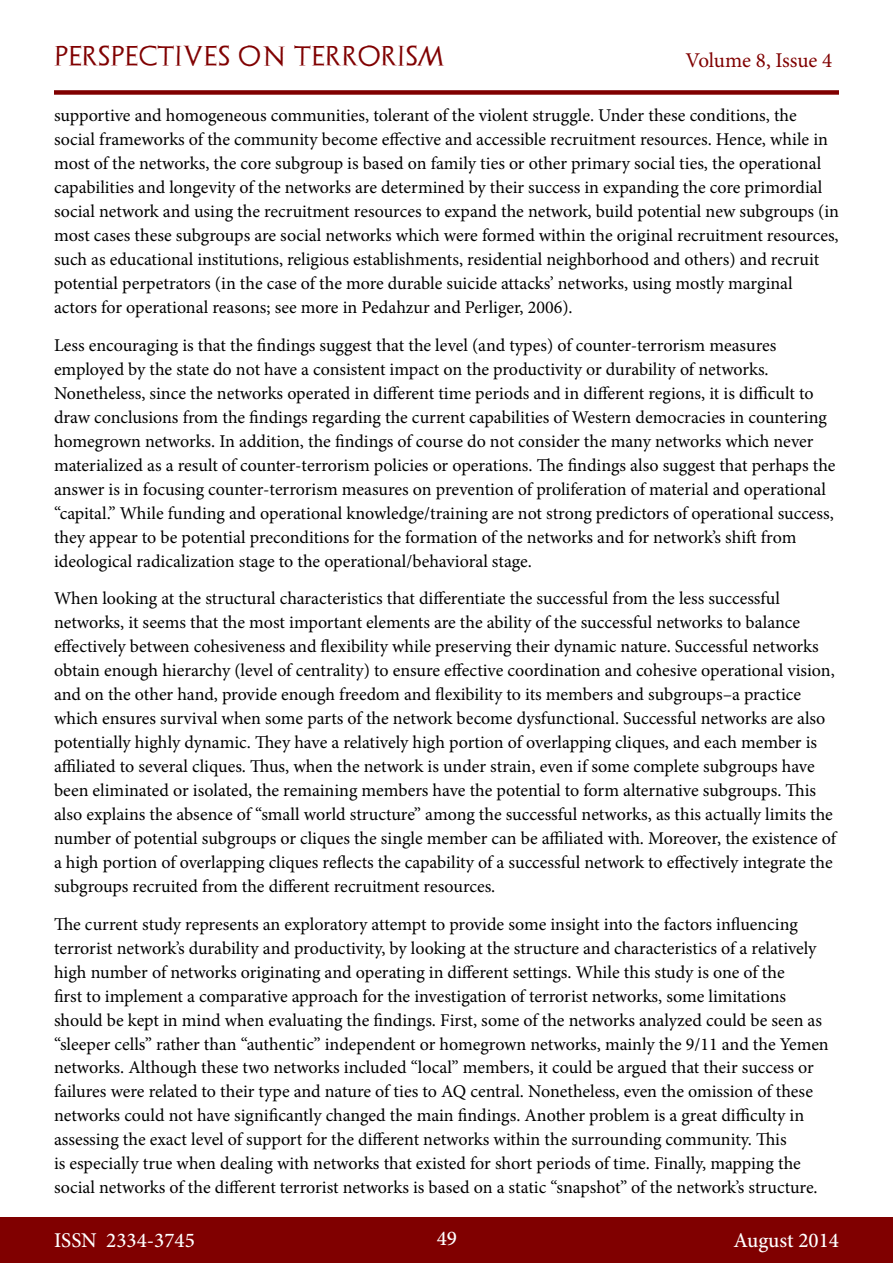
<style>
.page{position:relative;width:893px;height:1263px;background:#fff}
.page>*{position:absolute;margin:0;border:0;box-sizing:border-box;transform-origin:0 0}
.t1{font:500 21px "Minion Pro";color:#fff}
.t2{font:21px "Archeologicaps";letter-spacing:.045em;color:#800000}
.t3{font:21px "Minion Pro";letter-spacing:-.005em;color:#800000}
.t4{font:18px/24px "Minion Pro";color:#000}
</style>
<div class="page">
<div style="left:0;top:1217px;width:893px;height:46px;background:#800000"></div>
<div style="left:54px;top:90px;width:785px;height:5px;background:#800000"></div>
<p class="t2" style="left:54px;top:43px;width:392px">PERSPECTIVES ON TERRORISM</p>
<p class="t3" style="left:686px;top:46px;width:148px">Volume 8, Issue 4</p>
<p class="t4" style="left:54px;top:103px;width:786px">supportive and homogeneous communities, tolerant of the violent struggle. Under these conditions, the social frameworks of the community become effective and accessible recruitment resources. Hence, while in most of the networks, the core subgroup is based on family ties or other primary social ties, the operational capabilities and longevity of the networks are determined by their success in expanding the core primordial social network and using the recruitment resources to expand the network, build potential new subgroups (in most cases these subgroups are social networks which were formed within the original recruitment resources, such as educational institutions, religious establishments, residential neighborhood and others) and recruit potential perpetrators (in the case of the more durable suicide attacks’ networks, using mostly marginal actors for operational reasons; see more in Pedahzur and Perliger, 2006).</p>
<p class="t4" style="left:54px;top:333px;width:783px">Less encouraging is that the findings suggest that the level (and types) of counter-terrorism measures employed by the state do not have a consistent impact on the productivity or durability of networks.<br>Nonetheless, since the networks operated in different time periods and in different regions, it is difficult to draw conclusions from the findings regarding the current capabilities of Western democracies in countering homegrown networks. In addition, the findings of course do not consider the many networks which never materialized as a result of counter-terrorism policies or operations. The findings also suggest that perhaps the answer is in focusing counter-terrorism measures on prevention of proliferation of material and operational “capital.” While funding and operational knowledge/training are not strong predictors of operational success, they appear to be potential preconditions for the formation of the networks and for network’s shift from ideological radicalization stage to the operational/behavioral stage.</p>
<p class="t4" style="left:54px;top:586px;width:784px">When looking at the structural characteristics that differentiate the successful from the less successful networks, it seems that the most important elements are the ability of the successful networks to balance effectively between cohesiveness and flexibility while preserving their dynamic nature. Successful networks obtain enough hierarchy (level of centrality) to ensure effective coordination and cohesive operational vision, and on the other hand, provide enough freedom and flexibility to its members and subgroups–a practice which ensures survival when some parts of the network become dysfunctional. Successful networks are also potentially highly dynamic. They have a relatively high portion of overlapping cliques, and each member is affiliated to several cliques. Thus, when the network is under strain, even if some complete subgroups have been eliminated or isolated, the remaining members have the potential to form alternative subgroups. This also explains the absence of “small world structure” among the successful networks, as this actually limits the number of potential subgroups or cliques the single member can be affiliated with. Moreover, the existence of a high portion of overlapping cliques reflects the capability of a successful network to effectively integrate the subgroups recruited from the different recruitment resources.</p>
<p class="t4" style="left:54px;top:912px;width:776px">The current study represents an exploratory attempt to provide some insight into the factors influencing terrorist network’s durability and productivity, by looking at the structure and characteristics of a relatively high number of networks originating and operating in different settings. While this study is one of the<br>first to implement a comparative approach for the investigation of terrorist networks, some limitations should be kept in mind when evaluating the findings. First, some of the networks analyzed could be seen as “sleeper cells” rather than “authentic” independent or homegrown networks, mainly the 9/11 and the Yemen networks. Although these two networks included “local” members, it could be argued that their success or failures were related to their type and nature of ties to AQ central. Nonetheless, even the omission of these networks could not have significantly changed the main findings. Another problem is a great difficulty in assessing the exact level of support for the different networks within the surrounding community. This<br>is especially true when dealing with networks that existed for short periods of time. Finally, mapping the social networks of the different terrorist networks is based on a static “snapshot” of the network’s structure.</p>
<p class="t1" style="left:54px;top:1226px;width:142px">ISSN 2334-3745</p>
<p class="t1" style="left:437px;top:1224px;width:22px">49</p>
<p class="t1" style="left:733px;top:1226px;width:107px">August 2014</p>
</div>
